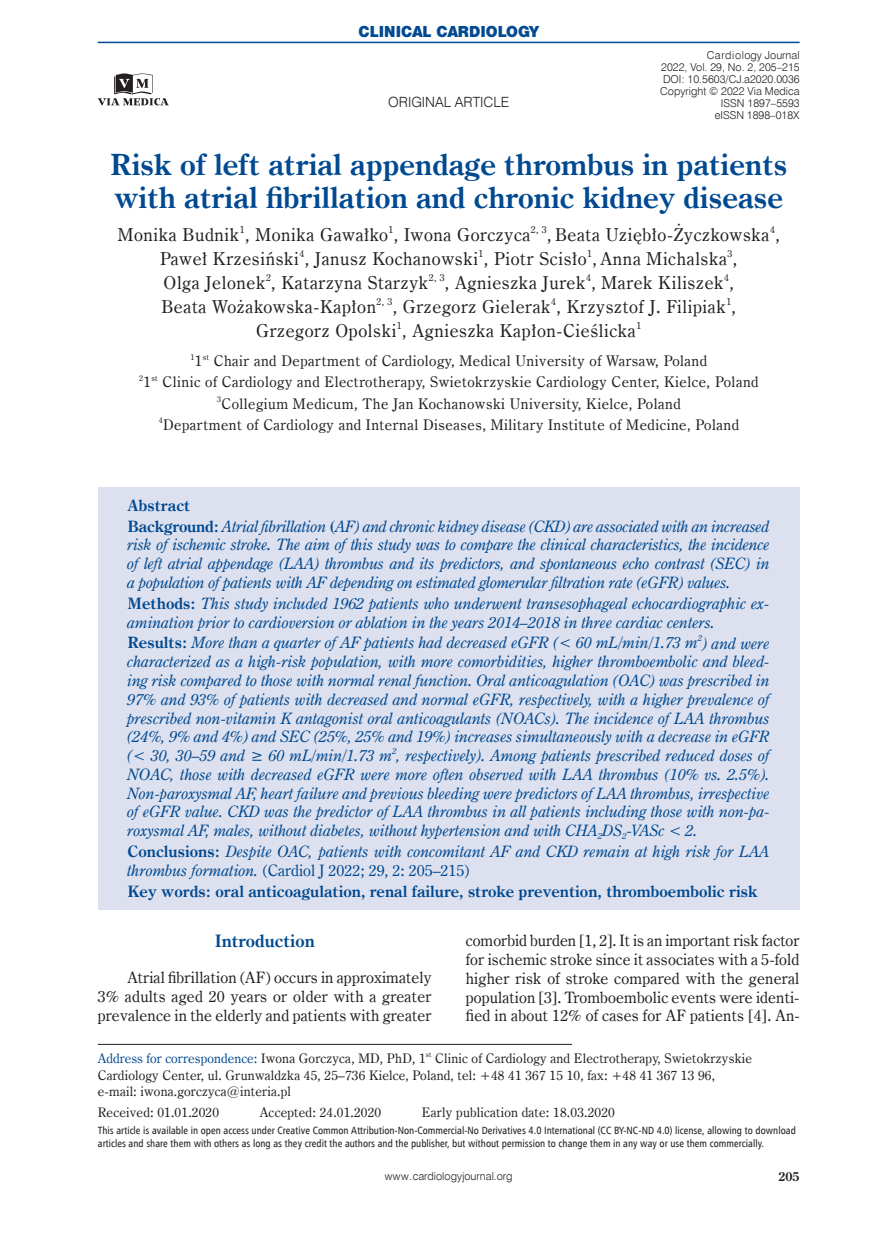
<style>
.page{position:relative;width:872px;height:1234px;background:#fff}
.page>*{position:absolute;margin:0;border:0;box-sizing:border-box;transform-origin:0 0}
.t1{font:700 29.4px/33px "Century Oldst EU";color:#014990}
.t2{font:17.85px/24px "Century Oldst EU";letter-spacing:.035em;color:#231f20;text-align:center}
.t3{font:700 17.25px "Century Oldst EU";color:#014990}
.t4{font:italic 15.75px/18.8px "Century Oldst EU";color:#014990}
.t5{font:15.75px/18.8px "Century Oldst EU";letter-spacing:.01em;color:#231f20;text-align:justify}
.t6{font:700 15.75px "Century Oldst EU";color:#014990}
.t7{font:14.7px/21px "Century Oldst EU";letter-spacing:.035em;color:#231f20;text-align:center}
.t8{font:14.1px "Swis 721 Blk 2 EU";color:#014990}
.t9{font:14.1px "Swis 721 Lt EU";color:#231f20}
.t10{font:13.2px/16.5px "Century Oldst EU";letter-spacing:.015em;color:#231f20}
.t11{font:700 12.75px "Century Oldst EU";color:#231f20}
.t12{font:10.95px/12px "Swis 721 Lt EU";color:#231f20;text-align:right}
.t13{font:10.5px/12.8px "Humnst 777 Cn EU";color:#231f20}
.s1{font-weight:700;font-style:normal}
.s2{font-style:normal}
.s3{color:#014990}
</style>
<div class="page">
<hr style="left:98px;top:1043px;width:474px;height:1px;background:#231f20">
<div style="left:98px;top:486px;width:701px;height:423px;background:#dde1ef"></div>
<hr style="left:98px;top:42px;width:701px;height:1px;background:#014990">
<svg style="left:98px;top:73px;width:71px;height:33px"></svg>
<p class="t8" style="left:358px;top:22px;width:182px">CLINICAL CARDIOLOGY</p>
<p class="t9" style="left:388px;top:93px;width:123px">o ri ginal artic le</p>
<p class="t12" style="left:660px;top:49px;width:141px">Cardiology Journal<br>2022, Vol. 29, No. 2, 205–215<br>DOI: 10.5603/CJ.a2020.0036<br>Copyright © 2022 Via Medica<br>ISSN 1897–5593<br>eISSN 1898–018X</p>
<h1 class="t1" style="left:110px;top:149px;width:679px">Risk of left atrial appendage thrombus in patients with atrial fibrillation and chronic kidney disease</h1>
<p class="t2" style="left:118px;top:223px;width:663px">Monika Budnik<sup>1</sup>, Monika Gawałko<sup>1</sup>, Iwona Gorczyca<sup>2,</sup> <sup>3</sup>, Beata Uziębło-Życzkowska<sup>4</sup>, Paweł Krzesiński<sup>4</sup>, Janusz Kochanowski<sup>1</sup>, Piotr Scisło<sup>1</sup>, Anna Michalska<sup>3</sup>,<br>Olga Jelonek<sup>2</sup>, Katarzyna Starzyk<sup>2,</sup> <sup>3</sup>, Agnieszka Jurek<sup>4</sup>, Marek Kiliszek<sup>4</sup>,<br>Beata Wożakowska-Kapłon<sup>2,</sup> <sup>3</sup>, Grzegorz Gielerak<sup>4</sup>, Krzysztof J. Filipiak<sup>1</sup>,<br>Grzegorz Opolski<sup>1</sup>, Agnieszka Kapłon-Cieślicka<sup>1</sup></p>
<p class="t7" style="left:139px;top:351px;width:621px"><sup>1</sup>1<sup>st</sup> Chair and Department of Cardiology, Medical University of Warsaw, Poland<br><sup>2</sup>1<sup>st</sup> Clinic of Cardiology and Electrotherapy, Swietokrzyskie Cardiology Center, Kielce, Poland <sup>3</sup>Collegium Medicum, The Jan Kochanowski University, Kielce, Poland<br><sup>4</sup>Department of Cardiology and Internal Diseases, Military Institute of Medicine, Poland</p>
<p class="t4" style="left:128px;top:495px;width:643px;line-height:20.9px"><span class="s1">Abstract<br>Background:</span> Atrial fibrillation <span class="s1">(</span>AF) and chronic kidney disease (CKD) are associated with an increased</p>
<p class="t4" style="left:128px;top:535px;width:644px;text-align:justify">risk of ischemic stroke. The aim of this study was to compare the clinical characteristics, the incidence of left atrial appendage (LAA) thrombus and its predictors, and spontaneous echo contrast (SEC) in a population of patients with AF depending on estimated glomerular filtration rate (eGFR) values.</p>
<p class="t4" style="left:128px;top:594px;width:644px"><span class="s1">Methods:</span> This study included 1962 patients who underwent transesophageal echocardiographic ex&shy;amination prior to cardioversion or ablation in the years 2014–2018 in three cardiac centers.</p>
<p class="t4" style="left:128px;top:633px;width:644px;text-align:justify"><span class="s1">Results:</span> More than a quarter of AF patients had decreased eGFR (&lt; 60 mL/min/1.73 m<sup>2</sup>) and were characterized as a high-risk population, with more comorbidities, higher thromboembolic and bleed&shy;ing risk compared to those with normal renal function. Oral anticoagulation (OAC) was prescribed in 97% and 93% of patients with decreased and normal eGFR, respectively, with a higher prevalence of prescribed non-vitamin K antagonist oral anticoagulants (NOACs). The incidence of LAA thrombus (24%, 9% and 4%) and SEC (25%, 25% and 19%) increases simultaneously with a decrease in eGFR (&lt; 30, 30–59 and ≥ 60 mL/min/1.73 m<sup>2</sup>, respectively). Among patients prescribed reduced doses of NOAC, those with decreased eGFR were more often observed with LAA thrombus (10% vs. 2.5%).<br>Non-paroxysmal AF, heart failure and previous bleeding were predictors of LAA thrombus, irrespective of eGFR value. CKD was the predictor of LAA thrombus in all patients including those with non-pa&shy;roxysmal AF, males, without diabetes, without hypertension and with CHA<sub>2</sub>DS<sub>2</sub>-VASc &lt; 2.</p>
<p class="t4" style="left:128px;top:842px;width:644px"><span class="s1">Conclusions:</span> Despite OAC, patients with concomitant AF and CKD remain at high risk for LAA thrombus formation. <span class="s2">(Cardiol J 2022; 29, 2: 205–215)</span></p>
<p class="t6" style="left:128px;top:881px;width:631px">Key words: oral anticoagulation, renal failure, stroke prevention, thromboembolic risk</p>
<p class="t3" style="left:215px;top:930px;width:102px">Introduction</p>
<p class="t5" style="left:98px;top:968px;width:335px;text-indent:30px">Atrial fibrillation (AF) occurs in approximately 3% adults aged 20 years or older with a greater prevalence in the elderly and patients with greater</p>
<p class="t5" style="left:466px;top:931px;width:335px">comorbid burden [1, 2]. It is an important risk factor for ischemic stroke since it associates with a 5-fold higher risk of stroke compared with the general population [3]. Tromboembolic events were identi&shy;fied in about 12% of cases for AF patients [4]. An-</p>
<p class="t10" style="left:98px;top:1050px;width:656px"><span class="s3">Address for correspondence:</span> Iwona Gorczyca, MD, PhD, 1<sup>st</sup> Clinic of Cardiology and Electrotherapy, Swietokrzyskie<br>Cardiology Center, ul. Grunwaldzka 45, 25–736 Kielce, Poland, tel: +48 41 367 15 10, fax: +48 41 367 13 96, e-mail: iwona.gorczyca@interia.pl</p>
<p class="t10" style="left:98px;top:1104px;width:123px">Received: 01.01.2020</p>
<p class="t10" style="left:260px;top:1104px;width:123px">Accepted: 24.01.2020</p>
<p class="t10" style="left:422px;top:1104px;width:194px">Early publication date: 18.03.2020</p>
<p class="t13" style="left:98px;top:1123px;width:699px">This article is available in open access under Creative Common Attribution-Non-Commercial-No Derivatives 4.0 International (CC BY-NC-ND 4.0) license, allowing to download articles and share them with others as long as they credit the authors and the publisher, but without permission to change them in any way or use them commercially.</p>
<p class="t12" style="left:385px;top:1170px;width:129px">www.cardiologyjournal.org</p>
<p class="t11" style="left:778px;top:1167px;width:23px">205</p>
</div>
